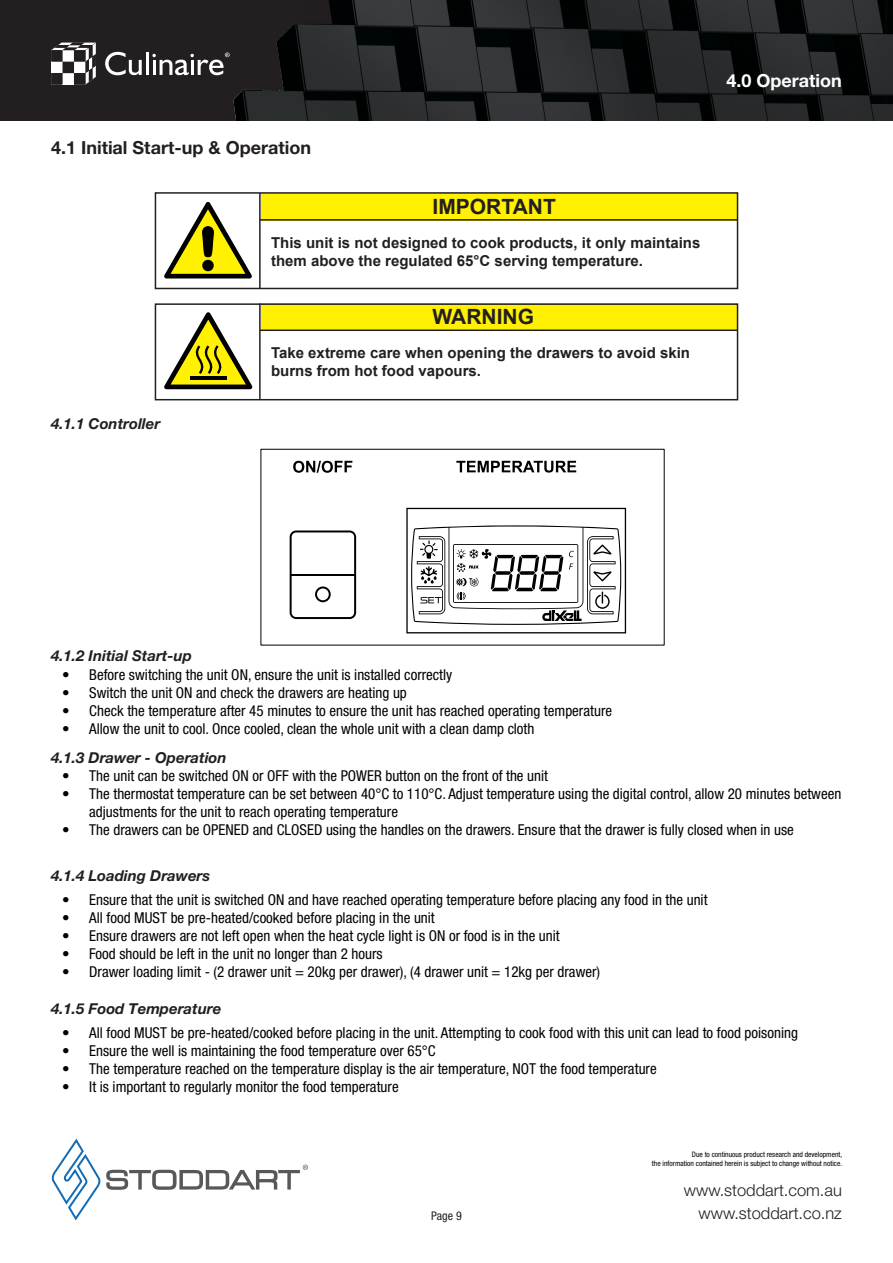
<style>
.page{position:relative;width:893px;height:1263px;background:#fff}
.page>*{position:absolute;margin:0;border:0;box-sizing:border-box;transform-origin:0 0}
.Cells{font:700 21px "Arial";color:#231f20}
.Sub_Header_-_JM{font:700 18px "Helvetica Neue LT Pro";color:#231f20}
.Header_-_JM{font:700 18px "Helvetica Neue LT Pro";color:#fff}
.t1{font:300 16.5px/22.8px "Helvetica Neue LT Pro";color:#231f20;text-align:right}
.t2{font:condensed 15px/18px "Helvetica Neue LT Pro";color:#000}
.Cells-2{font:700 15px/18px "Arial";color:#231f20}
.Sub_Header_Info_-_JM{font:italic 700 15px "Helvetica Neue LT Pro";color:#231f20}
.t3{font:condensed 12px "Helvetica Neue LT Pro";color:#231f20}
.t4{font:condensed 7.5px/9px "Helvetica Neue LT Pro";color:#000;text-align:right}
</style>
<div class="page">
<img style="left:15px;top:0;width:878px;height:120px">
<svg style="left:105px;top:52px;width:37px;height:23px"></svg>
<hr style="left:146px;top:52px;width:3px;height:23px;background:#fff">
<svg style="left:152px;top:53px;width:78px;height:22px"></svg>
<svg style="left:51px;top:43px;width:45px;height:42px"></svg>
<svg style="left:51px;top:1139px;width:257px;height:81px"></svg>
<svg style="left:164px;top:202px;width:88px;height:76px"></svg>
<div style="left:261px;top:193px;width:476px;height:27px;background:#fff101"></div>
<div style="left:155px;top:192px;width:583px;height:97px;border:2px solid #231f20"></div>
<hr style="left:259px;top:193px;width:2px;height:95px;background:#231f20">
<hr style="left:260px;top:219px;width:478px;height:2px;background:#231f20">
<div style="left:261px;top:303px;width:476px;height:28px;background:#fff101"></div>
<svg style="left:164px;top:312px;width:88px;height:77px"></svg>
<div style="left:155px;top:303px;width:583px;height:97px;border:2px solid #231f20"></div>
<hr style="left:259px;top:303px;width:2px;height:96px;background:#231f20">
<hr style="left:260px;top:329px;width:478px;height:2px;background:#231f20">
<svg style="left:290px;top:530px;width:66px;height:89px"></svg>
<svg style="left:406px;top:508px;width:220px;height:125px"></svg>
<svg style="left:456px;top:461px;width:120px;height:12px"></svg>
<svg style="left:293px;top:461px;width:59px;height:12px"></svg>
<div style="left:261px;top:449px;width:403px;height:196px;border:1px solid #000"></div>
<p class="Sub_Header_-_JM" style="left:51px;top:136px;width:261px">4.1 Initial Start-up &amp; Operation</p>
<p class="Cells" style="left:433px;top:192px;width:125px">IMPORTANT</p>
<p class="Cells-2" style="left:271px;top:233px;width:431px">This unit is not designed to cook products, it only maintains them above the regulated 65°C serving temperature.</p>
<p class="Sub_Header_Info_-_JM" style="left:51px;top:415px;width:111px">4.1.1 Controller</p>
<p class="Cells" style="left:433px;top:302px;width:103px">WARNING</p>
<p class="Cells-2" style="left:271px;top:344px;width:421px">Take extreme care when opening the drawers to avoid skin burns from hot food vapours.</p>
<p class="Header_-_JM" style="left:727px;top:70px;width:117px">4.0 Operation</p>
<p class="Sub_Header_Info_-_JM" style="left:51px;top:646px;width:142px">4.1.2 Initial Start-up</p>
<p class="t2" style="left:62px;top:665px;width:391px">• Before switching the unit ON, ensure the unit is installed correctly</p>
<p class="t2" style="left:62px;top:683px;width:346px">• Switch the unit ON and check the drawers are heating up</p>
<p class="t2" style="left:62px;top:701px;width:551px">• Check the temperature after 45 minutes to ensure the unit has reached operating temperature</p>
<p class="t2" style="left:62px;top:719px;width:474px">• Allow the unit to cool. Once cooled, clean the whole unit with a clean damp cloth</p>
<p class="Sub_Header_Info_-_JM" style="left:51px;top:748px;width:177px">4.1.3 Drawer - Operation</p>
<p class="t2" style="left:62px;top:766px;width:487px">• The unit can be switched ON or OFF with the POWER button on the front of the unit</p>
<p class="t2" style="left:89px;top:784px;width:753px;text-indent:-27px">• The thermostat temperature can be set between 40°C to 110°C. Adjust temperature using the digital control, allow 20 minutes between adjustments for the unit to reach operating temperature</p>
<p class="t2" style="left:62px;top:820px;width:733px">• The drawers can be OPENED and CLOSED using the handles on the drawers. Ensure that the drawer is fully closed when in use</p>
<p class="Sub_Header_Info_-_JM" style="left:51px;top:867px;width:161px">4.1.4 Loading Drawers</p>
<p class="t2" style="left:62px;top:891px;width:647px">• Ensure that the unit is switched ON and have reached operating temperature before placing any food in the unit</p>
<p class="t2" style="left:62px;top:909px;width:374px">• All food MUST be pre-heated/cooked before placing in the unit</p>
<p class="t2" style="left:62px;top:927px;width:499px">• Ensure drawers are not left open when the heat cycle light is ON or food is in the unit</p>
<p class="t2" style="left:62px;top:945px;width:322px">• Food should be left in the unit no longer than 2 hours</p>
<p class="t2" style="left:62px;top:963px;width:539px">• Drawer loading limit - (2 drawer unit = 20kg per drawer), (4 drawer unit = 12kg per drawer)</p>
<p class="Sub_Header_Info_-_JM" style="left:51px;top:999px;width:172px">4.1.5 Food Temperature</p>
<p class="t2" style="left:62px;top:1023px;width:737px">• All food MUST be pre-heated/cooked before placing in the unit. Attempting to cook food with this unit can lead to food poisoning</p>
<p class="t2" style="left:62px;top:1041px;width:375px">• Ensure the well is maintaining the food temperature over 65°C</p>
<p class="t2" style="left:62px;top:1059px;width:596px">• The temperature reached on the temperature display is the air temperature, NOT the food temperature</p>
<p class="t2" style="left:62px;top:1077px;width:338px">• It is important to regularly monitor the food temperature</p>
<p class="t3" style="left:431px;top:1209px;width:32px">Page 9</p>
<p class="t4" style="left:652px;top:1150px;width:192px">Due to continuous product research and development,<br>the information contained herein is subject to change without notice.</p>
<p class="t1" style="left:684px;top:1178px;width:160px">www.stoddart.com.au www.stoddart.co.nz</p>
</div>
